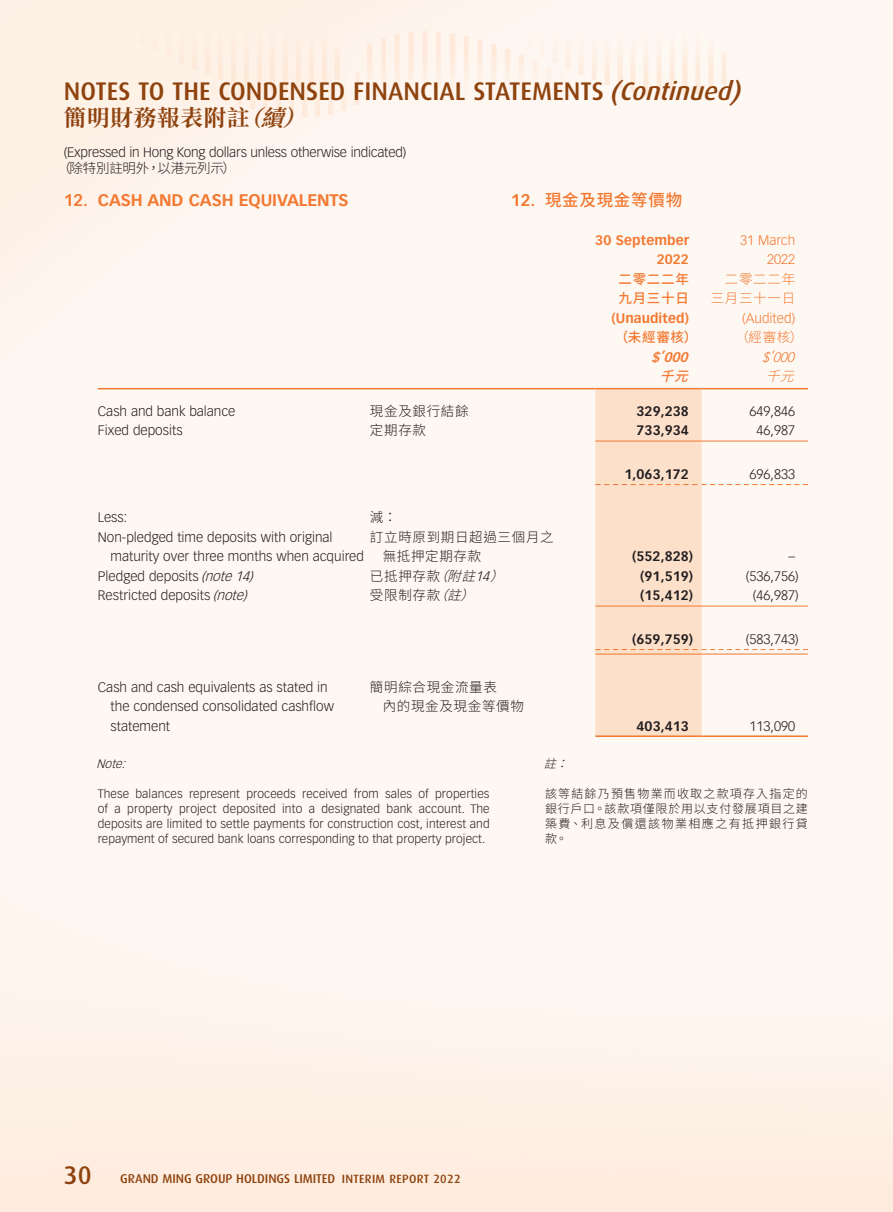
<style>
.page{position:relative;width:893px;height:1212px;background:#fff}
.page>*{position:absolute;margin:0;border:0;box-sizing:border-box;transform-origin:0 0}
.t1{font:500 25.5px "Dax";color:#8e430f}
.t2{font:700 22.5px "Source Han Serif TC";letter-spacing:.035em;color:#8e430f}
.Heading_1{font:700 16.5px "Vectora LT Std";letter-spacing:-.005em;color:#f37932}
.C_Heading_1{font:500 16.5px "Source Han Sans TC";letter-spacing:.045em;color:#f37932}
.Body_Text{font:300 13.5px/19.5px "Vectora LT Std";color:#231f20}
.Body_Text-2{font:300 13.5px/19.5px "Source Han Sans TC";letter-spacing:.05em;color:#231f20}
.Body_Text-3{font:700 13.5px "Vectora LT Std";letter-spacing:.005em;color:#231f20}
.Body_Text-4{font:700 13.5px "Vectora LT Std";letter-spacing:.005em;color:#f37932}
.Body_Text-5{font:300 13.5px "Vectora LT Std";color:#f37932}
.Body_Text-6{font:500 13.5px "Source Han Sans TC";letter-spacing:.055em;color:#f37932}
.Body_Text-7{font:300 13.5px "Source Han Sans TC";letter-spacing:.05em;color:#f37932}
.Body_Text-8{font:300 13.5px "Source Han Sans TC";letter-spacing:-.02em;color:#231f20}
.Body_Text-9{font:italic 700 13.5px "Vectora LT Std";color:#f37932}
.Body_Text-10{font:italic 300 13.5px "Vectora LT Std";color:#f37932}
.Body_Text-11{font:italic 500 13.5px "Source Han Sans TC";color:#f37932}
.Body_Text-12{font:italic 300 13.5px "Source Han Sans TC";color:#f37932}
.t3{font:500 12.75px "Dax";letter-spacing:-.005em;color:#8e430f}
.Notes{font:300 12px/15px "Vectora LT Std";letter-spacing:.005em;color:#231f20;text-align:justify}
.C_Notes{font:300 12px/15px "Source Han Sans TC";letter-spacing:.1em;color:#231f20;text-align:justify}
.Notes-2{font:italic 300 12px "Vectora LT Std";color:#231f20}
.C_Notes-2{font:italic 300 12px "Source Han Sans TC";color:#231f20}
.s1{font-style:italic}
.s2{font-family:"Vectora LT Std";font-weight:700}
.s3{font-family:"Vectora LT Std";font-style:italic}
.s4{font-size:25.5px}
.s5{font-size:12px}
</style>
<div class="page">
<hr style="left:98px;top:388px;width:272px;height:1px;background:#f37932">
<hr style="left:370px;top:388px;width:225px;height:1px;background:#f37932">
<hr style="left:595px;top:388px;width:107px;height:1px;background:#f37932">
<hr style="left:702px;top:388px;width:106px;height:1px;background:#f37932">
<svg style="left:595px;top:389px;width:213px;height:346px"></svg>
<hr style="left:595px;top:654px;width:107px;height:1px;background:#f37932">
<hr style="left:702px;top:654px;width:106px;height:1px;background:#f37932">
<hr style="left:595px;top:735px;width:107px;height:2px;background:#f37932">
<hr style="left:702px;top:735px;width:106px;height:2px;background:#f37932">
<h1 class="t1" style="left:64px;top:77px;width:685px">NOTES TO THE CONDENSED FINANCIAL STATEMENTS <span class="s1">(Continued)</span></h1>
<h2 class="t2" style="left:64px;top:105px;width:260px">簡明財務報表附註<span class="s1">（續）</span></h2>
<p class="Body_Text" style="left:64px;top:143px;width:344px">(Expressed in Hong Kong dollars unless otherwise indicated)</p>
<p class="Body_Text-8" style="left:58px;top:161px;width:180px">（除特別註明外，以港元列示）</p>
<p class="C_Heading_1" style="left:511px;top:191px;width:173px"><span class="s2">12.</span> 現金及現金等價物</p>
<p class="Heading_1" style="left:64px;top:190px;width:286px">12. CASH AND CASH EQUIVALENTS</p>
<p class="Body_Text-4" style="left:595px;top:232px;width:96px">30 September</p>
<p class="Body_Text-4" style="left:657px;top:251px;width:34px">2022</p>
<p class="Body_Text-6" style="left:618px;top:271px;width:72px">二零二二年</p>
<p class="Body_Text-6" style="left:618px;top:291px;width:72px">九月三十日</p>
<p class="Body_Text-5" style="left:740px;top:232px;width:57px">31 March</p>
<p class="Body_Text-5" style="left:767px;top:252px;width:30px">2022</p>
<p class="Body_Text-7" style="left:725px;top:271px;width:72px">二零二二年</p>
<p class="Body_Text-7" style="left:711px;top:291px;width:86px">三月三十一日</p>
<p class="Body_Text-4" style="left:611px;top:310px;width:79px">(Unaudited)</p>
<p class="Body_Text-5" style="left:742px;top:310px;width:54px">(Audited)</p>
<p class="Body_Text-6" style="left:615px;top:330px;width:84px">（未經審核）</p>
<p class="Body_Text-7" style="left:735px;top:330px;width:69px">（經審核）</p>
<p class="Body_Text-9" style="left:651px;top:349px;width:42px">$’000</p>
<p class="Body_Text-10" style="left:762px;top:349px;width:37px">$’000</p>
<p class="Body_Text-11" style="left:660px;top:369px;width:40px">千元</p>
<p class="Body_Text-12" style="left:766px;top:369px;width:40px">千元</p>
<p class="Body_Text" style="left:98px;top:401px;width:139px">Cash and bank balance</p>
<p class="Body_Text-2" style="left:370px;top:401px;width:100px">現金及銀行結餘</p>
<p class="Body_Text-3" style="left:636px;top:403px;width:54px">329,238</p>
<p class="Body_Text" style="left:749px;top:401px;width:47px">649,846</p>
<p class="Body_Text" style="left:98px;top:421px;width:86px">Fixed deposits</p>
<p class="Body_Text-2" style="left:370px;top:421px;width:58px">定期存款</p>
<p class="Body_Text-3" style="left:636px;top:422px;width:54px">733,934</p>
<p class="Body_Text" style="left:756px;top:421px;width:40px">46,987</p>
<p class="Body_Text-3" style="left:624px;top:466px;width:66px">1,063,172</p>
<p class="Body_Text" style="left:749px;top:464px;width:47px">696,833</p>
<p class="Body_Text" style="left:98px;top:508px;width:31px">Less:</p>
<p class="Body_Text-2" style="left:370px;top:508px;width:29px">減：</p>
<p class="Body_Text" style="left:111px;top:527px;width:255px;text-indent:-13px">Non-pledged time deposits with original maturity over three months when acquired</p>
<p class="Body_Text-2" style="left:383px;top:527px;width:173px;text-indent:-13px">訂立時原到期日超過三個月之無抵押定期存款</p>
<p class="Body_Text-3" style="left:632px;top:548px;width:62px">(552,828)</p>
<p class="Body_Text" style="left:788px;top:547px;width:8px">–</p>
<p class="Body_Text" style="left:98px;top:566px;width:161px">Pledged deposits <span class="s1">(note14)</span></p>
<p class="Body_Text-2" style="left:370px;top:566px;width:146px">已抵押存款<span class="s1">（附註</span><span class="s3">14</span><span class="s1">）</span></p>
<p class="Body_Text-3" style="left:640px;top:568px;width:54px">(91,519)</p>
<p class="Body_Text" style="left:746px;top:566px;width:54px">(536,756)</p>
<p class="Body_Text" style="left:98px;top:586px;width:155px">Restricted deposits <span class="s1">(note)</span></p>
<p class="Body_Text-2" style="left:370px;top:586px;width:116px">受限制存款<span class="s1">（註）</span></p>
<p class="Body_Text-3" style="left:640px;top:587px;width:54px">(15,412)</p>
<p class="Body_Text" style="left:753px;top:586px;width:47px">(46,987)</p>
<p class="Body_Text-3" style="left:632px;top:631px;width:62px">(659,759)</p>
<p class="Body_Text" style="left:746px;top:629px;width:54px">(583,743)</p>
<p class="Body_Text" style="left:111px;top:677px;width:225px;text-indent:-13px">Cash and cash equivalents as stated in the condensed consolidated cashflow statement</p>
<p class="Body_Text-2" style="left:383px;top:677px;width:143px;text-indent:-13px">簡明綜合現金流量表<br>內的現金及現金等價物</p>
<p class="Body_Text-3" style="left:636px;top:718px;width:54px">403,413</p>
<p class="Body_Text" style="left:749px;top:716px;width:47px">113,090</p>
<p class="Notes-2" style="left:97px;top:757px;width:34px">Note:</p>
<p class="Notes" style="left:98px;top:787px;width:393px">These balances represent proceeds received from sales of properties of a property project deposited into a designated bank account. The deposits are limited to settle payments for construction cost, interest and repayment of secured bank loans corresponding to that property project.</p>
<p class="C_Notes-2" style="left:544px;top:757px;width:35px">註：</p>
<p class="C_Notes" style="left:545px;top:786px;width:264px">該等結餘乃預售物業而收取之款項存入指定的銀行戶口。該款項僅限於用以支付發展項目之建築費、利息及償還該物業相應之有抵押銀行貸款。</p>
<p class="t3" style="left:64px;top:1171px;width:398px"><span class="s4">30</span> GRAND MING GROUP HOLDINGS LIMITED <span class="s5">INTERIM REPORT 2022</span></p>
</div>
